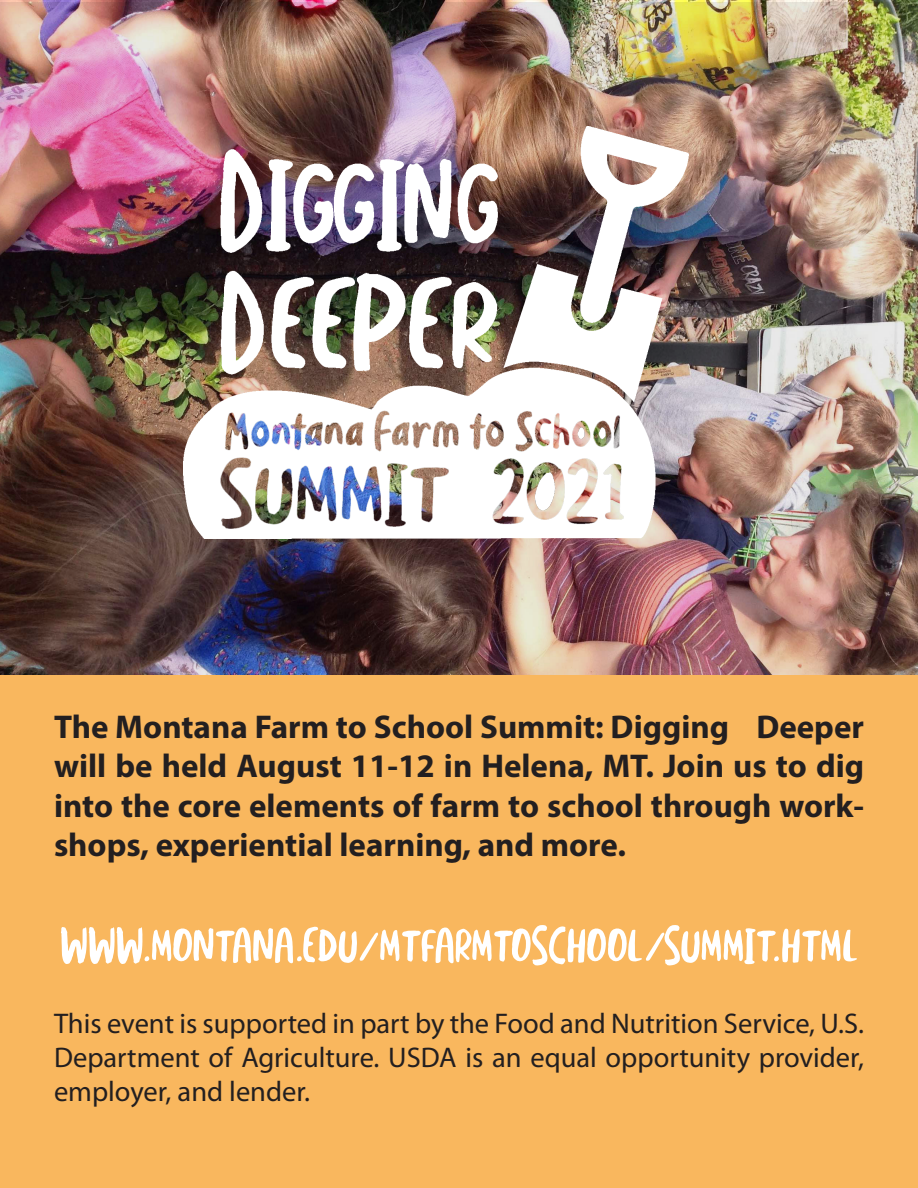
<style>
.page{position:relative;width:918px;height:1188px;background:#fff}
.page>*{position:absolute;margin:0;border:0;box-sizing:border-box;transform-origin:0 0}
.t1{font:61.5px "Freshly Squeezed Caps";letter-spacing:-.02em;color:#fff}
.t2{font:700 33px/39.6px "Myriad Pro";color:#231f20;text-align:justify}
.t3{font:28.5px/34.2px "Myriad Pro";color:#231f20;text-align:justify}
</style>
<div class="page">
<div style="left:0;top:675px;width:918px;height:513px;background:#f9b75e"></div>
<img style="left:0;top:3px;width:918px;height:672px">
<img style="left:184px;top:119px;width:504px;height:430px">
<p class="t2" style="left:54px;top:706px;width:812px">The Montana Farm to School Summit: Digging Deeper will be held August 11-12 in Helena, MT. Join us to dig into the core elements of farm to school through work&shy;shops, experiential learning, and more.</p>
<p class="t1" style="left:60px;top:913px;width:800px">www.montana.edu/mtfarmtoschool/summit.html</p>
<p class="t3" style="left:54px;top:1006px;width:812px">This event is supported in part by the Food and Nutrition Service, U.S.<br>Department of Agriculture. USDA is an equal opportunity provider, employer, and lender.</p>
</div>
